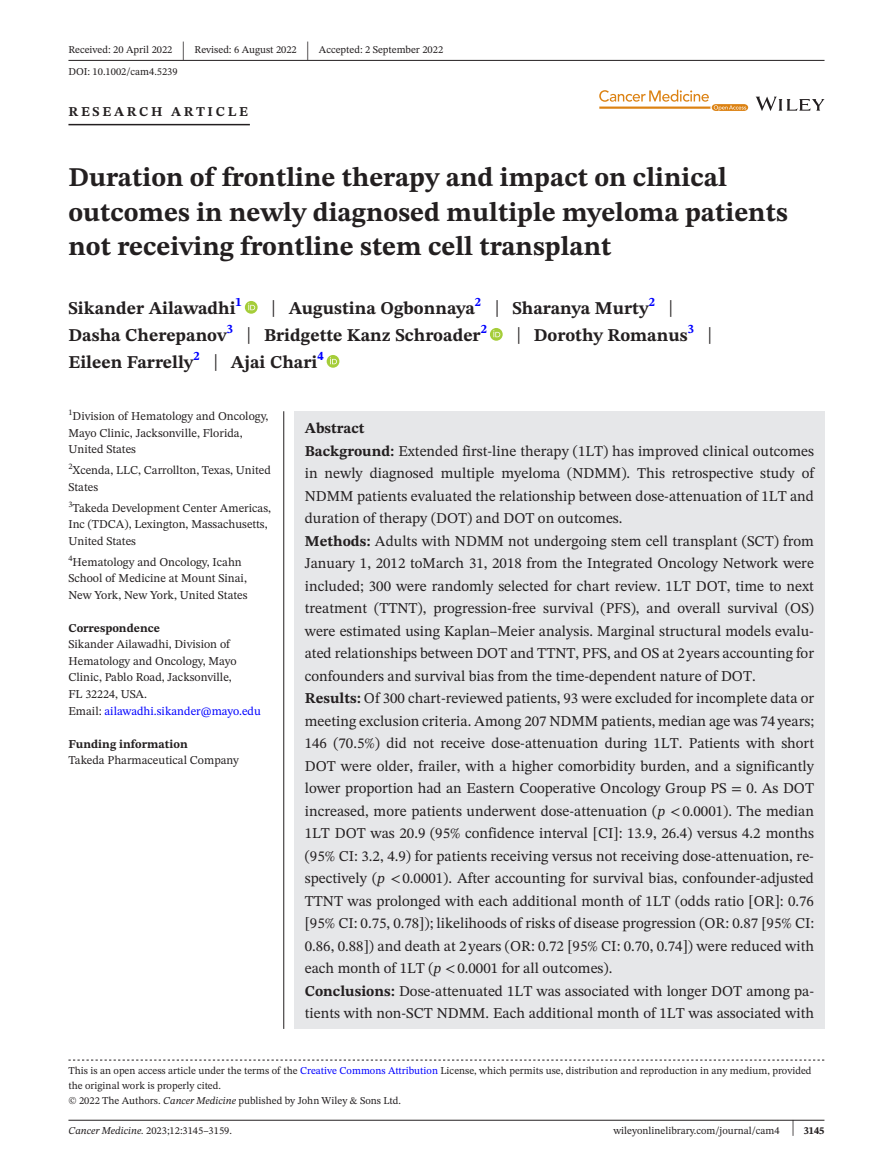
<style>
.page{position:relative;width:893px;height:1174px;background:#fff}
.page>*{position:absolute;margin:0;border:0;box-sizing:border-box;transform-origin:0 0}
.t1{font:700 27px/34.5px "STIX Two Text";color:#231f20}
.t2{font:25.65px "STIX Two Text";color:#231f20;scale:.49 1}
.t3{font:700 18px/27px "STIX Two Text";color:#231f20}
.t4{font:15px/22.5px "STIX Two Text";color:#231f20}
.t5{font:700 13.5px "STIX Two Text";letter-spacing:.2em;color:#231f20}
.t6{font:12px/16.5px "STIX Two Text";color:#231f20}
.t7{font:700 12px "STIX Two Text";color:#231f20}
.t8{font:10.5px/15px "STIX Two Text";color:#231f20}
.s1{font-weight:400;font-size:23.4px}
.s2{color:#00f}
.s3{font-weight:700}
.s4{font-family:"STIX"}
.s5{font-style:italic}
.s6{font-size:22.2px}
</style>
<div class="page">
<hr style="left:68px;top:1119px;width:756px;height:1px;background:#231f20">
<svg style="left:756px;top:97px;width:68px;height:14px"></svg>
<svg style="left:599px;top:90px;width:149px;height:21px"></svg>
<hr style="left:68px;top:60px;width:756px;height:1px;background:#231f20">
<hr style="left:68px;top:124px;width:182px;height:1px;background:#231f20">
<svg style="left:245px;top:301px;width:13px;height:13px"></svg>
<svg style="left:248px;top:303px;width:7px;height:7px"></svg>
<svg style="left:490px;top:328px;width:13px;height:13px"></svg>
<svg style="left:493px;top:330px;width:7px;height:7px"></svg>
<svg style="left:327px;top:355px;width:12px;height:13px"></svg>
<svg style="left:330px;top:357px;width:7px;height:7px"></svg>
<svg style="left:68px;top:1059px;width:756px;height:1px"></svg>
<div style="left:294px;top:411px;width:530px;height:618px;background:#e6e7e9"></div>
<hr style="left:283px;top:411px;width:1px;height:618px;background:#231f20">
<p class="t8" style="left:68px;top:42px;width:106px">Received: 20 April 2022</p>
<h2 class="t2" style="left:182px;top:32px;width:8px">|</h2>
<p class="t8" style="left:195px;top:42px;width:104px">Revised: 6 August 2022</p>
<h2 class="t2" style="left:306px;top:32px;width:8px">|</h2>
<p class="t8" style="left:319px;top:42px;width:126px">Accepted: 2 September 2022</p>
<p class="t8" style="left:68px;top:64px;width:111px">DOI: 10.1002/cam4.5239</p>
<p class="t5" style="left:68px;top:101px;width:181px">RESEARCH ARTICLE</p>
<h1 class="t1" style="left:68px;top:161px;width:721px">Duration of frontline therapy and impact on clinical outcomes in newly diagnosed multiple myeloma patients not receiving frontline stem cell transplant</h1>
<p class="t3" style="left:68px;top:295px;width:175px">Sikander Ailawadhi<sup>1</sup></p>
<p class="t3" style="left:68px;top:295px;width:606px;text-indent:203px"><span class="s1">|</span> Augustina Ogbonnaya<sup>2</sup> <span class="s1">|</span> Sharanya Murty<sup>2</sup> <span class="s1">|<br></span>Dasha Cherepanov<sup>3</sup> <span class="s1">|</span> Bridgette Kanz Schroader<sup>2</sup></p>
<p class="t3" style="left:516px;top:322px;width:198px"><span class="s1">|</span> Dorothy Romanus<sup>3</sup> <span class="s1">|</span></p>
<p class="t3" style="left:68px;top:349px;width:257px">Eileen Farrelly<sup>2</sup> <span class="s1">|</span> Ajai Chari<sup>4</sup></p>
<p class="t6" style="left:68px;top:408px;width:202px"><sup>1</sup>Division of Hematology and Oncology,<br>Mayo Clinic, Jacksonville, Florida,<br>United States</p>
<p class="t6" style="left:68px;top:462px;width:204px"><sup>2</sup>Xcenda, LLC, Carrollton, Texas, United<br>States</p>
<p class="t6" style="left:68px;top:499px;width:204px"><sup>3</sup>Takeda Development Center Americas,<br>Inc (TDCA), Lexington, Massachusetts,<br>United States</p>
<p class="t6" style="left:68px;top:553px;width:180px"><sup>4</sup>Hematology and Oncology, Icahn<br>School of Medicine at Mount Sinai,<br>New York, New York, United States</p>
<p class="t7" style="left:68px;top:619px;width:93px">Correspondence</p>
<p class="t6" style="left:68px;top:636px;width:194px">Sikander Ailawadhi, Division of<br>Hematology and Oncology, Mayo<br>Clinic, Pablo Road, Jacksonville,<br>FL 32224, USA.<br>Email: <span class="s2">ailawadhi.sikander@mayo.edu</span></p>
<p class="t7" style="left:68px;top:735px;width:121px">Funding information</p>
<p class="t6" style="left:68px;top:751px;width:172px">Takeda Pharmaceutical Company</p>
<p class="t4" style="left:305px;top:417px;width:511px"><span class="s3">Abstract<br>Background:</span> Extended first-line therapy (1LT) has improved clinical outcomes in newly diagnosed multiple myeloma (NDMM). This retrospective study of NDMM patients evaluated the relationship between dose-attenuation of 1LT and duration of therapy (DOT) and DOT on outcomes.<br><span class="s3">Methods:</span> Adults with NDMM not undergoing stem cell transplant (SCT) from January 1, 2012 toMarch 31, 2018 from the Integrated Oncology Network were included; 300 were randomly selected for chart review. 1LT DOT, time to next treatment (TTNT), progression-free survival (PFS), and overall survival (OS) were estimated using Kaplan–Meier analysis. Marginal structural models evalu&shy;ated relationships between DOT and TTNT, PFS, and OS at 2years accounting for confounders and survival bias from the time-dependent nature of DOT.<br><span class="s3">Results:</span> Of 300 chart-reviewed patients, 93 were excluded for incomplete data or meeting exclusion criteria. Among 207 NDMM patients, median age was 74 years; 146 (70.5%) did not receive dose-attenuation during 1LT. Patients with short DOT were older, frailer, with a higher comorbidity burden, and a significantly lower proportion had an Eastern Cooperative Oncology Group PS <span class="s4">=</span> 0. As DOT increased, more patients underwent dose-attenuation (<span class="s5">p</span> <span class="s4">&lt;</span>0.0001). The median 1LT DOT was 20.9 (95% confidence interval [CI]: 13.9, 26.4) versus 4.2 months (95% CI: 3.2, 4.9) for patients receiving versus not receiving dose-attenuation, re&shy;spectively (<span class="s5">p</span> <span class="s4">&lt;</span>0.0001). After accounting for survival bias, confounder-adjusted TTNT was prolonged with each additional month of 1LT (odds ratio [OR]: 0.76 [95% CI: 0.75, 0.78]); likelihoods of risks of disease progression (OR: 0.87 [95% CI:<br>0.86, 0.88]) and death at 2 years (OR: 0.72 [95% CI: 0.70, 0.74]) were reduced with each month of 1LT (<span class="s5">p</span> <span class="s4">&lt;</span>0.0001 for all outcomes).<br><span class="s3">Conclusions:</span> Dose-attenuated 1LT was associated with longer DOT among pa&shy;tients with non-SCT NDMM. Each additional month of 1LT was associated with</p>
<p class="t8" style="left:68px;top:1063px;width:745px">This is an open access article under the terms of the <span class="s2">Creative Commons Attribution</span> License, which permits use, distribution and reproduction in any medium, provided the original work is properly cited.<br>© 2022 The Authors. <span class="s5">Cancer Medicine</span> published by John Wiley &amp; Sons Ltd.</p>
<p class="t8" style="left:68px;top:1123px;width:165px"><span class="s5">Cancer Medicine.</span> 2023;12:3145–3159.</p>
<p class="t8" style="left:613px;top:1123px;width:213px">wileyonlinelibrary.com/journal/cam4 <span class="s6">|</span> <span class="s3">3145</span></p>
</div>
